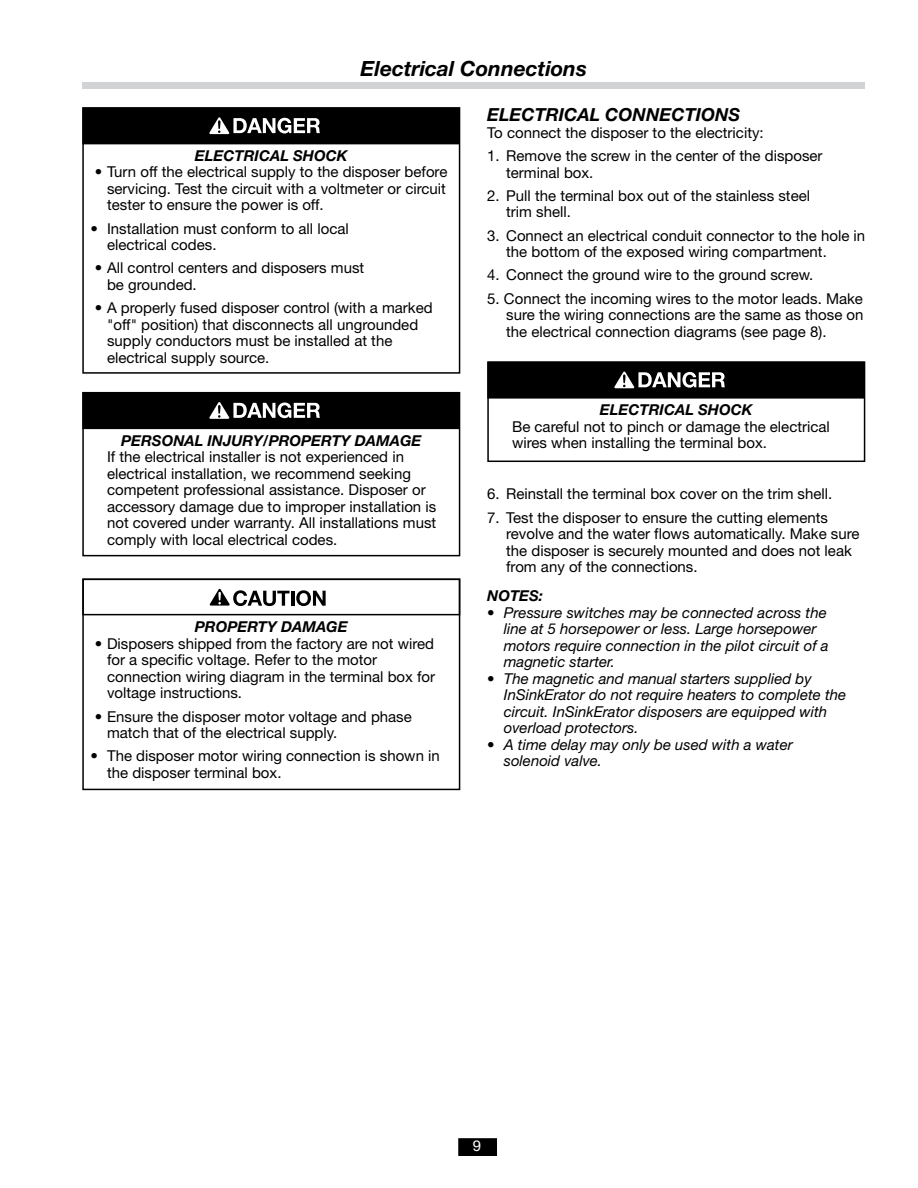
<style>
.page{position:relative;width:918px;height:1188px;background:#fff}
.page>*{position:absolute;margin:0;border:0;box-sizing:border-box;transform-origin:0 0}
.t1{font:italic 700 21px "Helvetica Neue";color:#000}
.t2{font:italic 700 18px "Helvetica Neue";color:#000}
.t3{font:15px/16.5px "Helvetica Neue";color:#000}
.t4{font:italic 15px/16.5px "Helvetica Neue";color:#000}
.t5{font:italic 700 15px "Helvetica Neue";color:#000}
.t6{font:15px "Helvetica Neue";color:#fff}
</style>
<div class="page">
<div style="left:459px;top:1139px;width:37px;height:16px;background:#000"></div>
<div style="left:458px;top:1138px;width:39px;height:18px;border:2px solid #000"></div>
<div style="left:82px;top:107px;width:378px;height:267px;border:2px solid #000"></div>
<div style="left:83px;top:108px;width:376px;height:36px;background:#000"></div>
<svg style="left:209px;top:117px;width:111px;height:17px"></svg>
<div style="left:82px;top:107px;width:378px;height:37px;border:2px solid #000"></div>
<div style="left:82px;top:579px;width:378px;height:211px;border:2px solid #000"></div>
<svg style="left:209px;top:589px;width:81px;height:17px"></svg>
<hr style="left:291px;top:591px;width:3px;height:15px;background:#000">
<svg style="left:296px;top:590px;width:30px;height:16px"></svg>
<div style="left:82px;top:578px;width:378px;height:37px;border:2px solid #000"></div>
<div style="left:82px;top:82px;width:784px;height:7px;background:#d1d3d4"></div>
<div style="left:487px;top:361px;width:378px;height:101px;border:2px solid #000"></div>
<div style="left:488px;top:362px;width:376px;height:36px;background:#000"></div>
<svg style="left:614px;top:371px;width:111px;height:17px"></svg>
<div style="left:487px;top:362px;width:378px;height:37px;border:2px solid #000"></div>
<div style="left:82px;top:392px;width:378px;height:164px;border:2px solid #000"></div>
<div style="left:83px;top:393px;width:376px;height:35px;background:#000"></div>
<svg style="left:209px;top:402px;width:111px;height:17px"></svg>
<div style="left:82px;top:392px;width:378px;height:37px;border:2px solid #000"></div>
<h1 class="t1" style="left:361px;top:55px;width:228px">Electrical Connections</h1>
<p class="t2" style="left:487px;top:104px;width:254px">ELECTRICAL CONNECTIONS</p>
<p class="t3" style="left:487px;top:124px;width:278px">To connect the disposer to the electricity:</p>
<p class="t3" style="left:506px;top:147px;width:318px;text-indent:-19px">1. Remove the screw in the center of the disposer terminal box.</p>
<p class="t3" style="left:506px;top:187px;width:305px;text-indent:-19px">2. Pull the terminal box out of the stainless steel trim shell.</p>
<p class="t3" style="left:506px;top:227px;width:361px;text-indent:-19px">3. Connect an electrical conduit connector to the hole in the bottom of the exposed wiring compartment.</p>
<p class="t3" style="left:487px;top:267px;width:328px">4. Connect the ground wire to the ground screw.</p>
<p class="t3" style="left:506px;top:290px;width:359px;text-align:justify;text-indent:-19px">5. Connect the incoming wires to the motor leads. Make sure the wiring connections are the same as those on the electrical connection diagrams (see page 8).</p>
<p class="t5" style="left:195px;top:146px;width:154px">ELECTRICAL SHOCK</p>
<p class="t3" style="left:107px;top:164px;width:342px;text-align:justify;text-indent:-12px">• Turn off the electrical supply to the disposer before servicing. Test the circuit with a voltmeter or circuit tester to ensure the power is off.</p>
<p class="t3" style="left:107px;top:220px;width:243px;text-indent:-16px">• Installation must conform to all local electrical codes.</p>
<p class="t3" style="left:107px;top:260px;width:259px;text-indent:-12px">• All control centers and disposers must be grounded.</p>
<p class="t3" style="left:107px;top:299px;width:327px;text-indent:-12px">• A properly fused disposer control (with a marked "off" position) that disconnects all ungrounded supply conductors must be installed at the electrical supply source.</p>
<p class="t5" style="left:600px;top:401px;width:154px">ELECTRICAL SHOCK</p>
<p class="t3" style="left:512px;top:418px;width:319px">Be careful not to pinch or damage the electrical</p>
<p class="t5" style="left:121px;top:431px;width:302px">PERSONAL INJURY/PROPERTY DAMAGE</p>
<p class="t3" style="left:512px;top:434px;width:257px">wires when installing the terminal box.</p>
<p class="t3" style="left:107px;top:448px;width:331px">If the electrical installer is not experienced in electrical installation, we recommend seeking competent professional assistance. Disposer or accessory damage due to improper installation is not covered under warranty. All installations must comply with local electrical codes.</p>
<p class="t3" style="left:487px;top:486px;width:347px">6. Reinstall the terminal box cover on the trim shell.</p>
<p class="t3" style="left:506px;top:509px;width:355px;text-indent:-19px">7. Test the disposer to ensure the cutting elements revolve and the water flows automatically. Make sure the disposer is securely mounted and does not leak from any of the connections.</p>
<p class="t5" style="left:195px;top:618px;width:154px">PROPERTY DAMAGE</p>
<p class="t3" style="left:107px;top:635px;width:330px;text-indent:-12px">• Disposers shipped from the factory are not wired for a specific voltage. Refer to the motor connection wiring diagram in the terminal box for voltage instructions.</p>
<p class="t3" style="left:107px;top:708px;width:306px;text-indent:-12px">• Ensure the disposer motor voltage and phase match that of the electrical supply.</p>
<p class="t3" style="left:107px;top:748px;width:334px;text-indent:-16px">• The disposer motor wiring connection is shown in the disposer terminal box.</p>
<p class="t5" style="left:487px;top:587px;width:57px">NOTES:</p>
<p class="t4" style="left:504px;top:604px;width:326px;text-indent:-16px">• Pressure switches may be connected across the line at 5 horsepower or less. Large horsepower motors require connection in the pilot circuit of a magnetic starter.</p>
<p class="t4" style="left:504px;top:670px;width:344px;text-indent:-16px">• The magnetic and manual starters supplied by InSinkErator do not require heaters to complete the circuit. InSinkErator disposers are equipped with overload protectors.</p>
<p class="t4" style="left:504px;top:736px;width:290px;text-indent:-16px">• A time delay may only be used with a water solenoid valve.</p>
<p class="t6" style="left:473px;top:1137px;width:10px">9</p>
</div>
